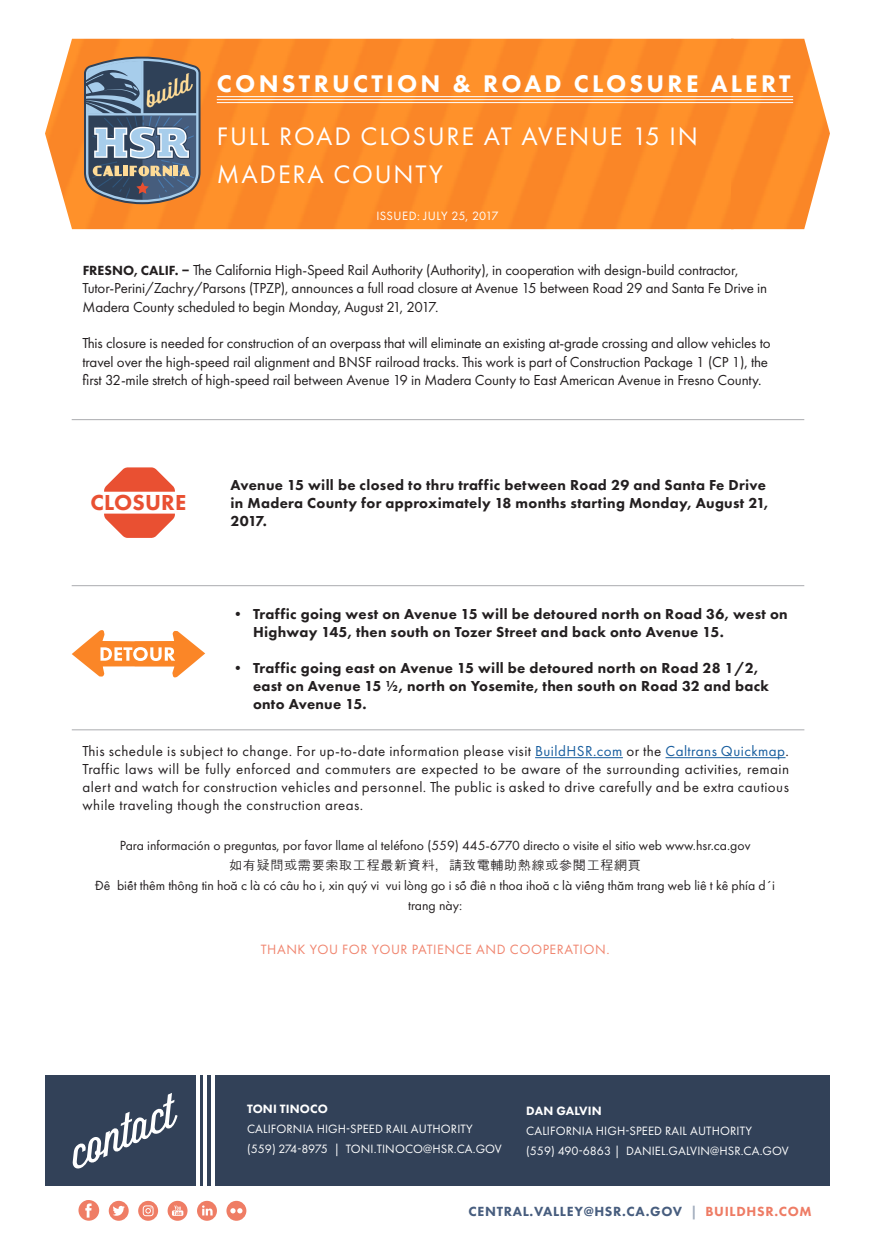
<style>
.page{position:relative;width:875px;height:1245px;background:#fff}
.page>*{position:absolute;margin:0;border:0;box-sizing:border-box;transform-origin:0 0}
.t1{font:43.12px "Wisdom Script";color:#fff}
.t2{font:26.25px "Futura PT";letter-spacing:.07em;color:#fff}
.t3{font:800 25px "Futura PT";letter-spacing:.13em;color:#fff}
.t4{font:800 22.5px "Futura PT";letter-spacing:.01em;color:#e95032}
.HEADLINE{font:15px/18.8px "Futura PT";letter-spacing:-.01em;color:#231f20}
.body_text{font:800 15px/18px "Futura PT";letter-spacing:.02em;color:#231f20}
.body_text-2{font:15px/18px "Futura PT";letter-spacing:.03em;color:#231f20;text-align:justify}
.body_text-3{font:14px "Futura PT";letter-spacing:.04em;color:#f0856f}
.body_text-4{font:13.75px/20px "Futura PT";color:#231f20;text-align:center}
.t5{font:800 13.75px "Futura PT";letter-spacing:.05em;color:#475d7e}
.t6{font:12.5px "Futura PT";letter-spacing:.01em;color:#fff}
.t7{font:800 12.5px "Futura PT";letter-spacing:.01em;color:#fff}
.t8{font:12.5px "Futura PT";letter-spacing:.03em;color:#fff}
.s1{font-weight:800;font-size:13.75px}
.s2{color:#175d9e}
.s3{font-family:"Dotum"}
.s4{color:#a3aebe}
.s5{color:#ee7c65}
</style>
<div class="page">
<div style="left:45px;top:39px;width:686px;height:190px;background:#fc8b28"></div>
<img style="left:731px;top:39px;width:99px;height:190px">
<svg style="left:84px;top:54px;width:117px;height:150px"></svg>
<hr style="left:217px;top:96px;width:576px;height:1px;background:#fff">
<hr style="left:217px;top:99px;width:576px;height:1px;background:#fff">
<hr style="left:217px;top:102px;width:576px;height:1px;background:#fff">
<hr style="left:72px;top:585px;width:732px;height:1px;background:#aaabaf">
<hr style="left:72px;top:419px;width:732px;height:1px;background:#aaabaf">
<svg style="left:104px;top:467px;width:71px;height:71px"></svg>
<svg style="left:72px;top:630px;width:133px;height:48px"></svg>
<hr style="left:72px;top:730px;width:732px;height:1px;background:#aaabaf">
<div style="left:45px;top:1075px;width:785px;height:111px;background:#324158"></div>
<hr style="left:196px;top:1074px;width:4px;height:113px;background:#fff">
<hr style="left:203px;top:1074px;width:4px;height:113px;background:#fff">
<hr style="left:211px;top:1074px;width:4px;height:113px;background:#fff">
<hr style="left:535px;top:757px;width:88px;height:1px;background:#175d9e">
<hr style="left:666px;top:757px;width:120px;height:1px;background:#175d9e">
<svg style="left:109px;top:1201px;width:20px;height:20px"></svg>
<svg style="left:197px;top:1201px;width:20px;height:20px"></svg>
<svg style="left:226px;top:1201px;width:20px;height:20px"></svg>
<svg style="left:78px;top:1200px;width:21px;height:21px"></svg>
<svg style="left:168px;top:1201px;width:20px;height:20px"></svg>
<svg style="left:138px;top:1201px;width:20px;height:20px"></svg>
<p class="t3" style="left:217px;top:68px;width:575px">CONSTRUCTION &amp; ROAD CLOSURE ALERT</p>
<p class="t2" style="left:217px;top:121px;width:483px">FULL ROAD CLOSURE AT AVENUE 15 IN</p>
<p class="t2" style="left:217px;top:158px;width:228px">MADERA COUNTY</p>
<p class="t8" style="left:376px;top:209px;width:124px">ISSUED: JULY 25, 2017</p>
<p class="HEADLINE" style="left:83px;top:260px;width:686px"><span class="s1">FRESNO, CALIF. –</span> The California High-Speed Rail Authority (Authority), in cooperation with design-build contractor,<br>Tutor-Perini/Zachry/Parsons (TPZP), announces a full road closure at Avenue 15 between Road 29 and Santa Fe Drive in<br>Madera County scheduled to begin Monday, August 21, 2017.</p>
<p class="HEADLINE" style="left:83px;top:333px;width:690px">This closure is needed for construction of an overpass that will eliminate an existing at-grade crossing and allow vehicles to travel over the high-speed rail alignment and BNSF railroad tracks. This work is part of Construction Package 1 (CP 1), the first 32-mile stretch of high-speed rail between Avenue 19 in Madera County to East American Avenue in Fresno County.</p>
<p class="t4" style="left:90px;top:488px;width:98px">CLOSURE</p>
<p class="body_text" style="left:230px;top:476px;width:539px">Avenue 15 will be closed to thru traffic between Road 29 and Santa Fe Drive in Madera County for approximately 18 months starting Monday, August 21,<br>2017.</p>
<p class="body_text" style="left:253px;top:604px;width:536px;text-indent:-22px">• Traffic going west on Avenue 15 will be detoured north on Road 36, west on<br>Highway 145, then south on Tozer Street and back onto Avenue 15.</p>
<p class="body_text" style="left:253px;top:658px;width:517px;text-indent:-22px">• Traffic going east on Avenue 15 will be detoured north on Road 28 1/2, east on Avenue 15 ½, north on Yosemite, then south on Road 32 and back onto Avenue 15.</p>
<p class="body_text-2" style="left:83px;top:742px;width:708px">This schedule is subject to change. For up-to-date information please visit <span class="s2">BuildHSR.com</span> or the <span class="s2">Caltrans Quickmap</span>.<br>Traffic laws will be fully enforced and commuters are expected to be aware of the surrounding activities, remain alert and watch for construction vehicles and personnel. The public is asked to drive carefully and be extra cautious while traveling though the construction areas.</p>
<p class="body_text-4" style="left:95px;top:835px;width:681px">Para información o preguntas, por favor llame al teléfono (559) 445-6770 directo o visite el sitio web www.hsr.ca.gov<br><span class="s3">如有疑問或需要索取工程最新資料，請致電輔助熱線或參閱工程網頁<br></span>Để biết thêm thông tin hoă c là có câu hỏi, xin quý vi vui lòng go i số điê n thoa ihoă c là viếng thăm trang web liê t kê phía dưới trang này:</p>
<p class="body_text-3" style="left:261px;top:941px;width:350px">THANK YOU FOR YOUR PATIENCE AND COOPERATION.</p>
<p class="t1" style="left:57px;top:1125px;width:114px;rotate:-24deg">contact</p>
<p class="t7" style="left:247px;top:1101px;width:82px">TONI TINOCO</p>
<p class="t6" style="left:247px;top:1121px;width:227px">CALIFORNIA HIGH-SPEED RAIL AUTHORITY</p>
<p class="t6" style="left:247px;top:1141px;width:256px">(559) 274-8975 | TONI.TINOCO@HSR.CA.GOV</p>
<p class="t7" style="left:526px;top:1103px;width:77px">DAN GALVIN</p>
<p class="t6" style="left:526px;top:1123px;width:227px">CALIFORNIA HIGH-SPEED RAIL AUTHORITY</p>
<p class="t6" style="left:526px;top:1143px;width:264px">(559) 490-6863 | DANIEL.GALVIN@HSR.CA.GOV</p>
<p class="t5" style="left:468px;top:1203px;width:345px">CENTRAL.VALLEY@HSR.CA.GOV <span class="s4">|</span> <span class="s5">BUILDHSR.COM</span></p>
</div>
